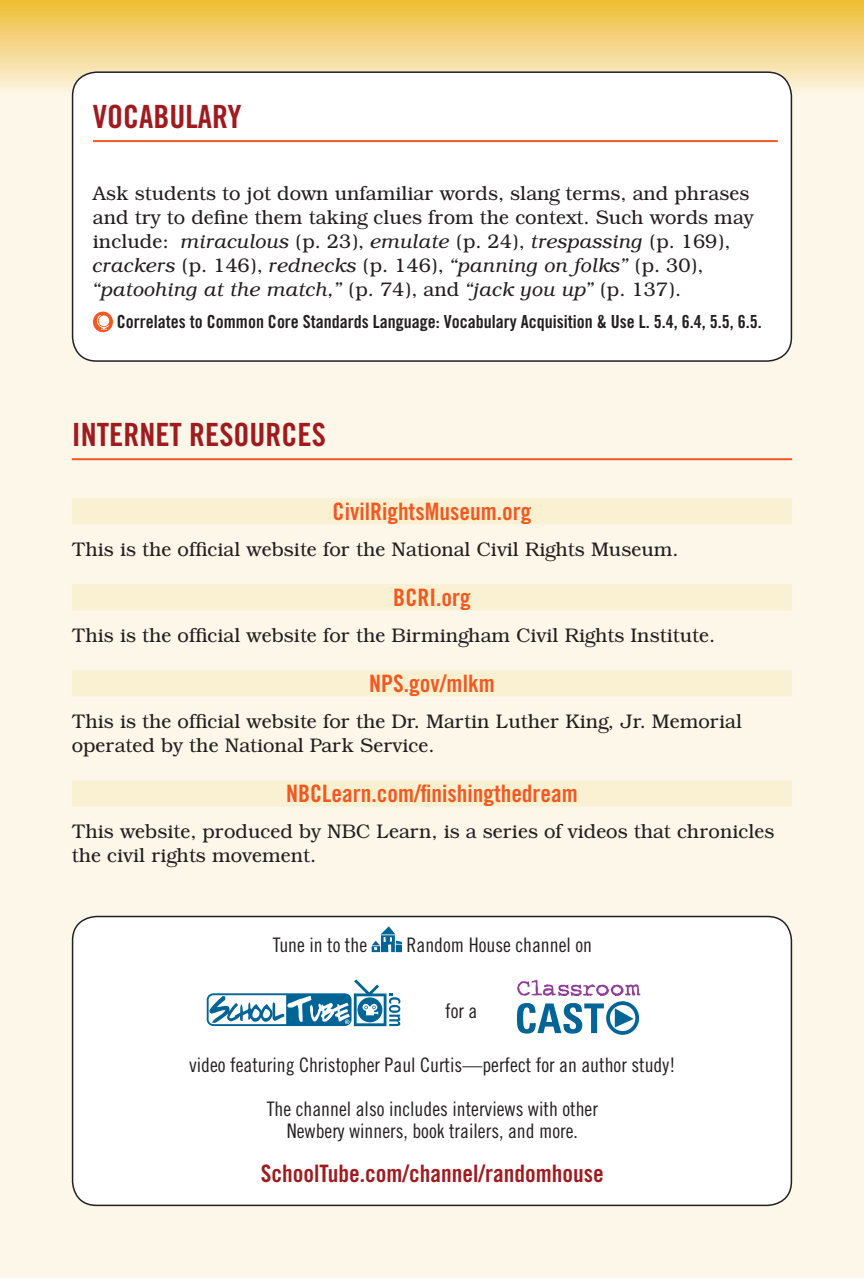
<style>
.page{position:relative;width:864px;height:1278px;background:#fff}
.page>*{position:absolute;margin:0;border:0;box-sizing:border-box;transform-origin:0 0}
.t1{font:32px "Trade Gothic Bold Cond Twenty";color:#9e1c1f}
.t2{font:24px "Trade Gothic Bold Cond Twenty";color:#f15921}
.t3{font:24px "Trade Gothic Bold Cond Twenty";color:#9e1c1f}
.t4{font:300 20px/24px "Bookman IT Cby BT";color:#231f20}
.t5{font:20px/22px "Trade Gothic Cond Eighteen";color:#231f20;text-align:center}
.t6{font:18px "Trade Gothic Bold Cond Twenty";color:#231f20}
.s1{font-style:italic}
</style>
<div class="page">
<div style="left:0;top:0;width:864px;height:1277px;background:#fcf7e8"></div>
<div style="left:0;top:0;width:864px;height:94px;background:linear-gradient(to bottom,#efbd33,#f9f1e0)"></div>
<hr style="left:72px;top:458px;width:720px;height:2px;background:#f15921">
<div style="left:72px;top:498px;width:720px;height:26px;background:#faf0d2"></div>
<div style="left:72px;top:584px;width:720px;height:26px;background:#faf0d2"></div>
<div style="left:72px;top:670px;width:720px;height:26px;background:#faf0d2"></div>
<div style="left:72px;top:780px;width:720px;height:26px;background:#faf0d2"></div>
<div style="left:73px;top:916px;width:718px;height:289px;background:#fff;border-radius:24px"></div>
<div style="left:72px;top:915px;width:720px;height:290px;border:2px solid #231f20;border-radius:24px"></div>
<svg style="left:372px;top:926px;width:30px;height:26px"></svg>
<div style="left:396px;top:944px;width:6px;height:8px;background:#006494"></div>
<svg style="left:207px;top:979px;width:193px;height:47px"></svg>
<div style="left:73px;top:72px;width:718px;height:289px;background:#fff;border-radius:24px"></div>
<div style="left:72px;top:71px;width:720px;height:291px;border:2px solid #231f20;border-radius:24px"></div>
<hr style="left:93px;top:140px;width:684px;height:2px;background:#f15921">
<svg style="left:93px;top:311px;width:20px;height:21px"></svg>
<svg style="left:97px;top:315px;width:12px;height:14px"></svg>
<div style="left:606px;top:1001px;width:33px;height:33px;border:4px solid #006494;border-radius:50%"></div>
<svg style="left:614px;top:1008px;width:19px;height:19px"></svg>
<svg style="left:517px;top:1003px;width:87px;height:30px"></svg>
<svg style="left:517px;top:979px;width:123px;height:17px"></svg>
<h1 class="t1" style="left:93px;top:105px;width:150px">VOCABULARY</h1>
<p class="t4" style="left:93px;top:184px;width:662px">Ask students to jot down unfamiliar words, slang terms, and phrases and try to define them taking clues from the context. Such words may include: <span class="s1">miraculous</span> (p. 23), <span class="s1">emulate</span> (p. 24), <span class="s1">trespassing</span> (p. 169), <span class="s1">crackers</span> (p. 146), <span class="s1">rednecks</span> (p. 146), <span class="s1">“panning on folks”</span> (p. 30), <span class="s1">“patoohing at the match,”</span> (p. 74), and <span class="s1">“jack you up”</span> (p. 137).</p>
<p class="t6" style="left:117px;top:315px;width:646px">Correlates to Common Core Standards Language: Vocabulary Acquisition &amp; Use L. 5.4, 6.4, 5.5, 6.5.</p>
<h1 class="t1" style="left:72px;top:423px;width:256px">INTERNET RESOURCES</h1>
<p class="t2" style="left:333px;top:503px;width:200px">CivilRightsMuseum.org</p>
<p class="t4" style="left:72px;top:540px;width:608px">This is the official website for the National Civil Rights Museum.</p>
<p class="t2" style="left:393px;top:589px;width:79px">BCRI.org</p>
<p class="t4" style="left:72px;top:626px;width:645px">This is the official website for the Birmingham Civil Rights Institute.</p>
<p class="t2" style="left:369px;top:675px;width:127px">NPS.gov/mlkm</p>
<p class="t4" style="left:72px;top:712px;width:672px">This is the official website for the Dr. Martin Luther King, Jr. Memorial operated by the National Park Service.</p>
<p class="t2" style="left:286px;top:785px;width:293px">NBCLearn.com/finishingthedream</p>
<p class="t4" style="left:72px;top:822px;width:704px">This website, produced by NBC Learn, is a series of videos that chronicles the civil rights movement.</p>
<p class="t5" style="left:273px;top:935px;width:96px">Tune in to the</p>
<p class="t5" style="left:406px;top:935px;width:187px">Random House channel on</p>
<p class="t5" style="left:445px;top:1001px;width:34px">for a</p>
<p class="t5" style="left:189px;top:1055px;width:488px">video featuring Christopher Paul Curtis—perfect for an author study!</p>
<p class="t5" style="left:267px;top:1099px;width:333px">The channel also includes interviews with other<br>Newbery winners, book trailers, and more.</p>
<p class="t3" style="left:261px;top:1164px;width:344px">SchoolTube.com/channel/randomhouse</p>
</div>
